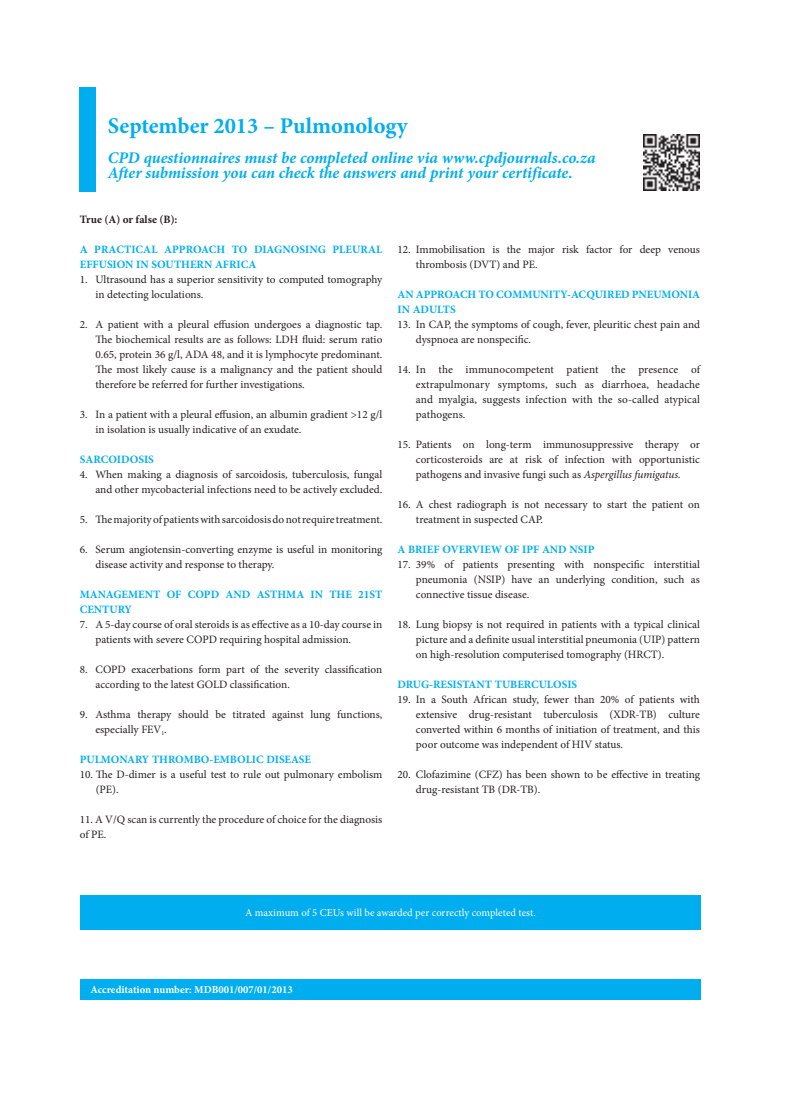
<style>
.page{position:relative;width:797px;height:1105px;background:#fff}
.page>*{position:absolute;margin:0;border:0;box-sizing:border-box;transform-origin:0 0}
.t1{font:700 22.5px "Minion Pro";color:#00aeef}
.t2{font:italic 700 16.25px/15px "Minion Pro";letter-spacing:-.005em;color:#00aeef}
.t3{font:11.25px/15px "Minion Pro";color:#231f20}
.t4{font:700 11.25px/15px "Minion Pro";color:#00aeef}
.t5{font:700 11.25px "Minion Pro";letter-spacing:.005em;color:#231f20}
.t6{font:10.62px "Minion Pro";color:#fff}
.t7{font:700 10.62px "Minion Pro";color:#fff}
.s1{font-style:italic}
</style>
<div class="page">
<div style="left:79px;top:87px;width:17px;height:105px;background:#00aeef"></div>
<img style="left:643px;top:135px;width:56px;height:55px">
<div style="left:80px;top:980px;width:620px;height:20px;background:#00aeef"></div>
<div style="left:80px;top:895px;width:620px;height:34px;background:#00aeef"></div>
<h1 class="t1" style="left:108px;top:110px;width:301px">September 2013 – Pulmonology</h1>
<h2 class="t2" style="left:108px;top:150px;width:489px">CPD questionnaires must be completed online via www.cpdjournals.co.za<br>After submission you can check the answers and print your certificate.</h2>
<p class="t5" style="left:80px;top:211px;width:99px">True (A) or false (B):</p>
<p class="t4" style="left:80px;top:241px;width:304px">A PRACTICAL APPROACH TO DIAGNOSING PLEURAL<br>EFFUSION IN SOUTHERN AFRICA</p>
<p class="t3" style="left:95px;top:272px;width:288px;text-indent:-16px">1. Ultrasound has a superior sensitivity to computed tomography in detecting loculations.</p>
<p class="t3" style="left:95px;top:317px;width:288px;text-align:justify;text-indent:-16px">2. A patient with a pleural effusion undergoes a diagnostic tap.<br>The biochemical results are as follows: LDH fluid: serum ratio 0.65, protein 36 g/l, ADA 48, and it is lymphocyte predominant.<br>The most likely cause is a malignancy and the patient should therefore be referred for further investigations.</p>
<p class="t3" style="left:95px;top:406px;width:288px;text-indent:-16px">3. In a patient with a pleural effusion, an albumin gradient &gt;12 g/l in isolation is usually indicative of an exudate.</p>
<p class="t4" style="left:80px;top:451px;width:76px">SARCOIDOSIS</p>
<p class="t3" style="left:80px;top:466px;width:304px;text-align:right">4. When making a diagnosis of sarcoidosis, tuberculosis, fungal and other mycobacterial infections need to be actively excluded.</p>
<p class="t3" style="left:80px;top:511px;width:304px">5. The majority of patients with sarcoidosis do not require treatment.</p>
<p class="t3" style="left:95px;top:541px;width:288px;text-indent:-16px">6. Serum angiotensin-converting enzyme is useful in monitoring disease activity and response to therapy.</p>
<p class="t4" style="left:80px;top:586px;width:304px">MANAGEMENT OF COPD AND ASTHMA IN THE 21ST<br>CENTURY</p>
<p class="t3" style="left:95px;top:616px;width:288px;text-indent:-16px">7. A 5-day course of oral steroids is as effective as a 10-day course in patients with severe COPD requiring hospital admission.</p>
<p class="t3" style="left:95px;top:661px;width:288px;text-indent:-16px">8. COPD exacerbations form part of the severity classification according to the latest GOLD classification.</p>
<p class="t3" style="left:95px;top:706px;width:288px;text-indent:-16px">9. Asthma therapy should be titrated against lung functions, especially FEV<sub>1</sub>.</p>
<p class="t4" style="left:80px;top:751px;width:233px">PULMONARY THROMBO-EMBOLIC DISEASE</p>
<p class="t3" style="left:96px;top:767px;width:288px;text-indent:-16px">10. The D-dimer is a useful test to rule out pulmonary embolism (PE).</p>
<p class="t3" style="left:80px;top:812px;width:304px">11. A V/Q scan is currently the procedure of choice for the diagnosis of PE.</p>
<p class="t3" style="left:416px;top:242px;width:285px;text-indent:-18px">12. Immobilisation is the major risk factor for deep venous thrombosis (DVT) and PE.</p>
<p class="t4" style="left:397px;top:286px;width:304px">AN APPROACH TO COMMUNITY-ACQUIRED PNEUMONIA<br>IN ADULTS</p>
<p class="t3" style="left:416px;top:317px;width:286px;text-indent:-18px">13. In CAP, the symptoms of cough, fever, pleuritic chest pain and dyspnoea are nonspecific.</p>
<p class="t3" style="left:416px;top:362px;width:286px;text-align:justify;text-indent:-18px">14. In the immunocompetent patient the presence of extrapulmonary symptoms, such as diarrhoea, headache and myalgia, suggests infection with the so-called atypical pathogens.</p>
<p class="t3" style="left:416px;top:436px;width:286px;text-align:justify;text-indent:-18px">15. Patients on long-term immunosuppressive therapy or corticosteroids are at risk of infection with opportunistic pathogens and invasive fungi such as <span class="s1">Aspergillus fumigatus.</span></p>
<p class="t3" style="left:416px;top:496px;width:285px;text-indent:-18px">16. A chest radiograph is not necessary to start the patient on treatment in suspected CAP.</p>
<p class="t4" style="left:397px;top:541px;width:198px">A BRIEF OVERVIEW OF IPF AND NSIP</p>
<p class="t3" style="left:416px;top:556px;width:285px;text-align:justify;text-indent:-18px">17. 39% of patients presenting with nonspecific interstitial pneumonia (NSIP) have an underlying condition, such as connective tissue disease.</p>
<p class="t3" style="left:416px;top:616px;width:286px;text-align:justify;text-indent:-18px">18. Lung biopsy is not required in patients with a typical clinical picture and a definite usual interstitial pneumonia (UIP) pattern on high-resolution computerised tomography (HRCT).</p>
<p class="t4" style="left:397px;top:676px;width:181px">DRUG-RESISTANT TUBERCULOSIS</p>
<p class="t3" style="left:416px;top:691px;width:286px;text-align:justify;text-indent:-18px">19. In a South African study, fewer than 20% of patients with extensive drug-resistant tuberculosis (XDR-TB) culture converted within 6 months of initiation of treatment, and this poor outcome was independent of HIV status.</p>
<p class="t3" style="left:416px;top:766px;width:286px;text-indent:-18px">20. Clofazimine (CFZ) has been shown to be effective in treating drug-resistant TB (DR-TB).</p>
<p class="t6" style="left:245px;top:906px;width:292px">A maximum of 5 CEUs will be awarded per correctly completed test.</p>
<p class="t7" style="left:90px;top:982px;width:204px">Accreditation number: MDB001/007/01/2013</p>
</div>
